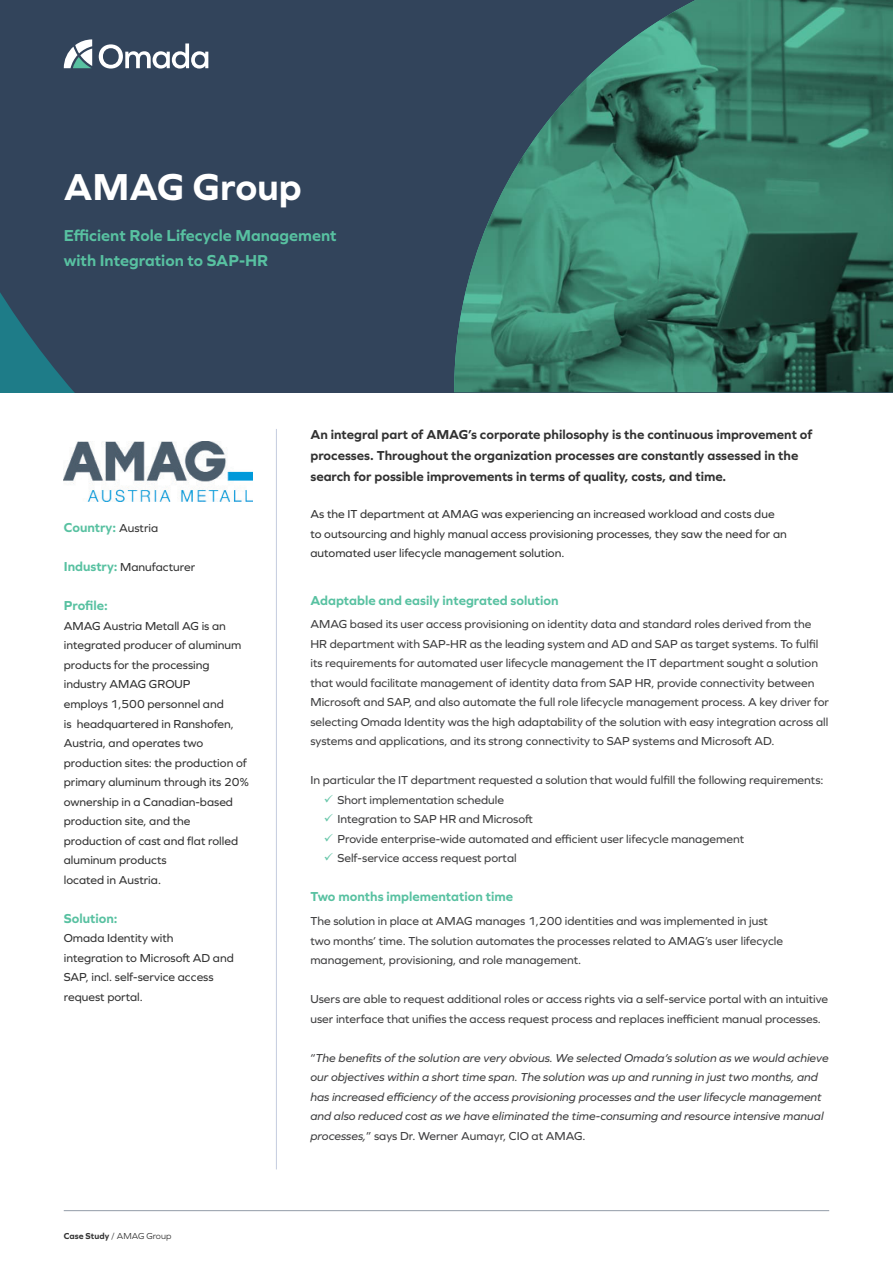
<style>
.page{position:relative;width:893px;height:1263px;background:#fff}
.page>*{position:absolute;margin:0;border:0;box-sizing:border-box;transform-origin:0 0}
.t1{font:700 39px "Graphie";color:#fff}
.Sub_Title{font:700 16.5px/25.5px "Graphie";color:#58c1a1}
.First_paragraph{font:700 13.5px/21px "Graphie";color:#323232}
.First_paragraph-2{font:700 13.5px "Graphie";color:#58c1a1}
.t2{font:12px/19.5px "Graphie";color:#3e3e3f}
.First_paragraph-3{font:12px/19.5px "Graphie";color:#323232}
.t3{font:italic 12px/19.5px "Graphie";color:#3e3e3f}
.Body_text{font:12px/19.5px "Graphie";color:#323232}
.t4{font:9px "Graphie";color:#323232}
.s1{font-weight:400;font-size:12px;color:#323232}
.s2{font-weight:700;font-size:13.5px;color:#58c1a1}
.s3{font-weight:700}
.s4{font-style:normal}
</style>
<div class="page">
<div style="left:0;top:0;width:893px;height:392px;background:#32445b"></div>
<svg style="left:0;top:292px;width:74px;height:100px"></svg>
<img style="left:454px;top:0;width:439px;height:392px">
<hr style="left:64px;top:1210px;width:765px;height:1px;background:#32445b">
<svg style="left:64px;top:39px;width:28px;height:29px"></svg>
<svg style="left:99px;top:43px;width:109px;height:26px"></svg>
<hr style="left:276px;top:429px;width:1px;height:740px;background:#c4ccde">
<img style="left:64px;top:441px;width:188px;height:60px">
<p class="t1" style="left:64px;top:164px;width:240px">AMAG Group</p>
<p class="Sub_Title" style="left:64px;top:222px;width:274px">Efficient Role Lifecycle Management with Integration to SAP-HR</p>
<p class="First_paragraph-2" style="left:64px;top:520px;width:96px">Country: <span class="s1">Austria</span></p>
<p class="First_paragraph-3" style="left:64px;top:557px;width:133px"><span class="s2">Industry:</span> Manufacturer</p>
<p class="First_paragraph-2" style="left:64px;top:598px;width:46px">Profile:</p>
<p class="First_paragraph-3" style="left:64px;top:616px;width:164px">AMAG Austria Metall AG is an</p>
<p class="First_paragraph-3" style="left:64px;top:635px;width:179px">integrated producer of aluminum products for the processing industry AMAG GROUP<br>employs 1,500 personnel and<br>is headquartered in Ranshofen,<br>Austria, and operates two</p>
<p class="First_paragraph-3" style="left:64px;top:752px;width:186px">production sites: the production of primary aluminum through its 20% ownership in a Canadian-based production site, and the</p>
<p class="First_paragraph-3" style="left:64px;top:830px;width:176px">production of cast and flat rolled aluminum products<br>located in Austria.</p>
<p class="First_paragraph-2" style="left:64px;top:910px;width:55px">Solution:</p>
<p class="First_paragraph-3" style="left:64px;top:928px;width:111px">Omada Identity with</p>
<p class="First_paragraph-3" style="left:64px;top:947px;width:172px">integration to Microsoft AD and<br>SAP, incl. self-service access request portal.</p>
<p class="t4" style="left:64px;top:1231px;width:109px"><span class="s3">Case Study</span> / AMAG Group</p>
<p class="First_paragraph" style="left:310px;top:424px;width:503px">An integral part of AMAG’s corporate philosophy is the continuous improvement of processes. Throughout the organization processes are constantly assessed in the search for possible improvements in terms of quality, costs, and time.</p>
<p class="Body_text" style="left:310px;top:504px;width:478px">As the IT department at AMAG was experiencing an increased workload and costs due to outsourcing and highly manual access provisioning processes, they saw the need for an automated user lifecycle management solution.</p>
<p class="First_paragraph-2" style="left:310px;top:592px;width:250px">Adaptable and easily integrated solution</p>
<p class="t2" style="left:310px;top:614px;width:520px">AMAG based its user access provisioning on identity data and standard roles derived from the HR department with SAP-HR as the leading system and AD and SAP as target systems. To fulfil its requirements for automated user lifecycle management the IT department sought a solution that would facilitate management of identity data from SAP HR, provide connectivity between Microsoft and SAP, and also automate the full role lifecycle management process. A key driver for selecting Omada Identity was the high adaptability of the solution with easy integration across all systems and applications, and its strong connectivity to SAP systems and Microsoft AD.</p>
<p class="t2" style="left:310px;top:770px;width:515px">In particular the IT department requested a solution that would fulfill the following requirements:</p>
<p class="t2" style="left:337px;top:790px;width:168px">Short implementation schedule</p>
<p class="t2" style="left:337px;top:809px;width:197px">Integration to SAP HR and Microsoft</p>
<p class="t2" style="left:337px;top:829px;width:408px">Provide enterprise-wide automated and efficient user lifecycle management</p>
<p class="t2" style="left:337px;top:848px;width:181px">Self-service access request portal</p>
<p class="First_paragraph-2" style="left:310px;top:889px;width:204px">Two months implementation time</p>
<p class="t2" style="left:310px;top:911px;width:474px">The solution in place at AMAG manages 1,200 identities and was implemented in just two months’ time. The solution automates the processes related to AMAG’s user lifecycle management, provisioning, and role management.</p>
<p class="t2" style="left:310px;top:989px;width:519px">Users are able to request additional roles or access rights via a self-service portal with an intuitive user interface that unifies the access request process and replaces inefficient manual processes.</p>
<p class="t3" style="left:310px;top:1048px;width:520px"><span class="s4">“</span>The benefits of the solution are very obvious. We selected Omada’s solution as we would achieve our objectives within a short time span. The solution was up and running in just two months, and has increased efficiency of the access provisioning processes and the user lifecycle management and also reduced cost as we have eliminated the time-consuming and resource intensive manual processes,<span class="s4">” says Dr. Werner Aumayr, CIO at AMAG.</span></p>
</div>
